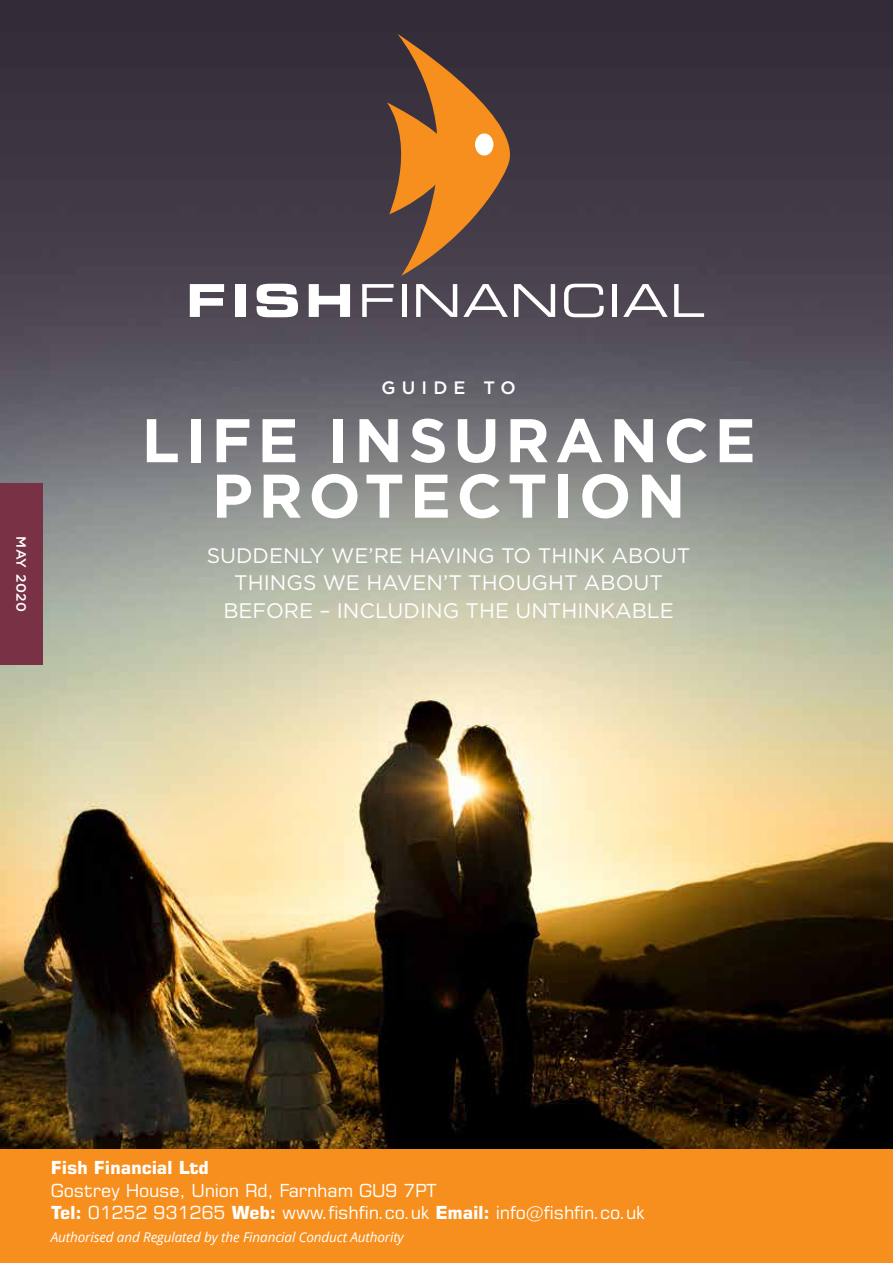
<style>
.page{position:relative;width:893px;height:1263px;background:#fff}
.page>*{position:absolute;margin:0;border:0;box-sizing:border-box;transform-origin:0 0}
.t1{font:700 61.5px/55.5px "Gotham HTF";letter-spacing:.09em;color:#fff;text-align:center}
.t2{font:21px/27.6px "Gotham HTF";color:#fff;text-align:center}
.t3{font:18px/22.5px "Square 721 BT";letter-spacing:-.01em;color:#fff}
.t4{font:700 18px "Square 721 BT";letter-spacing:-.01em;color:#fff}
.t5{font:500 18px "Gotham HTF";letter-spacing:.34em;color:#fff}
.t6{font:italic 13.5px "Open Sans";letter-spacing:-.01em;color:#fff}
.t7{font:500 13.5px "Gotham HTF";letter-spacing:.04em;color:#fff}
.s1{font-weight:700}
</style>
<div class="page">
<img style="left:0;top:0;width:893px;height:1149px">
<div style="left:0;top:483px;width:43px;height:182px;background:#783145"></div>
<div style="left:0;top:1149px;width:893px;height:114px;background:#f78f1e"></div>
<svg style="left:387px;top:34px;width:132px;height:242px;background:#8a5a33"></svg>
<div style="left:475px;top:133px;width:18px;height:23px;background:#fff;border-radius:50%"></div>
<svg style="left:190px;top:284px;width:34px;height:33px"></svg>
<div style="left:235px;top:284px;width:10px;height:33px;background:#fff"></div>
<svg style="left:257px;top:284px;width:41px;height:33px"></svg>
<svg style="left:309px;top:284px;width:41px;height:33px"></svg>
<svg style="left:362px;top:284px;width:32px;height:33px"></svg>
<hr style="left:402px;top:284px;width:4px;height:33px;background:#fff">
<svg style="left:416px;top:284px;width:41px;height:33px"></svg>
<svg style="left:463px;top:284px;width:45px;height:33px"></svg>
<svg style="left:514px;top:284px;width:41px;height:33px"></svg>
<svg style="left:564px;top:284px;width:40px;height:33px"></svg>
<div style="left:612px;top:284px;width:5px;height:33px;background:#fff"></div>
<svg style="left:623px;top:284px;width:45px;height:33px"></svg>
<svg style="left:674px;top:284px;width:30px;height:33px"></svg>
<p class="t7" style="left:29px;top:536px;width:77px;rotate:90deg">MAY 2020</p>
<p class="t5" style="left:382px;top:377px;width:136px">GUIDE TO</p>
<h1 class="t1" style="left:142px;top:411px;width:616px">LIFE INSURANCE<br>PROTECTION</h1>
<p class="t2" style="left:207px;top:541px;width:485px">SUDDENLY WE’RE HAVING TO THINK ABOUT<br>THINGS WE HAVEN’T THOUGHT ABOUT<br>BEFORE – INCLUDING THE UNTHINKABLE</p>
<p class="t4" style="left:51px;top:1156px;width:160px">Fish Financial Ltd</p>
<p class="t3" style="left:51px;top:1178px;width:596px">Gostrey House, Union Rd, Farnham GU9 7PT<br><span class="s1">Tel:</span> 01252 931265 <span class="s1">Web:</span> www.fishfin.co.uk <span class="s1">Email:</span> info@fishfin.co.uk</p>
<p class="t6" style="left:51px;top:1227px;width:354px">Authorised and Regulated by the Financial Conduct Authority</p>
</div>
